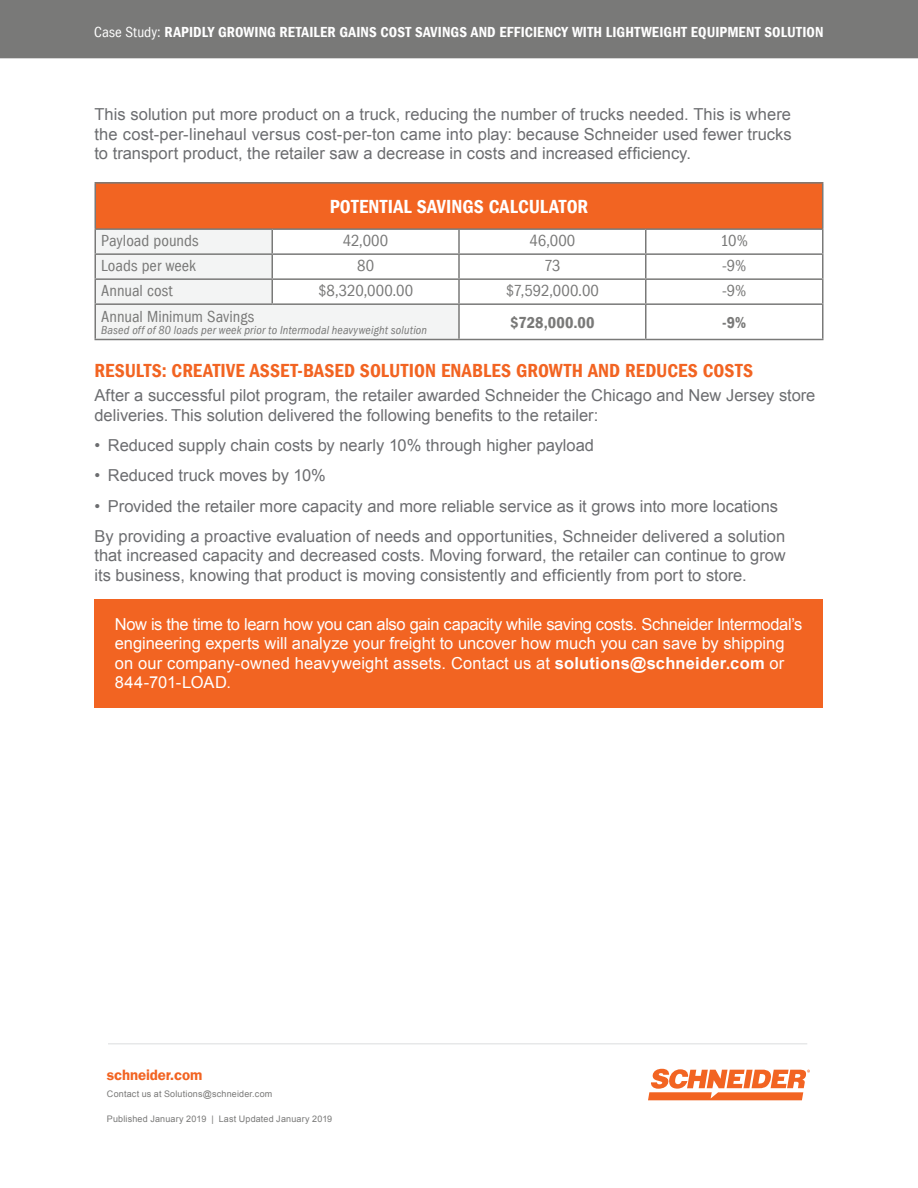
<style>
.page{position:relative;width:918px;height:1188px;background:#fff}
.page>*{position:absolute;margin:0;border:0;box-sizing:border-box;transform-origin:0 0}
.t1{font:19.5px "Franklin Gothic LT Com Dm Cn";letter-spacing:.005em;color:#f26422}
.t2{font:19.5px "Franklin Gothic LT Com Dm Cn";letter-spacing:.01em;color:#fff}
.t3{font:16.5px/19.5px "Arial";color:#6c6d70}
.t4{font:16.5px/19.5px "Arial";letter-spacing:-.005em;color:#fff}
.t5{font:condensed 16.5px "Franklin Gothic LT Com";color:#797978}
.t6{font:16.5px "Franklin Gothic LT Com Dm Cn";letter-spacing:.015em;color:#797978}
.t7{font:15px "Franklin Gothic LT Com Dm Cn";letter-spacing:.01em;color:#fff}
.t8{font:15px "Franklin Gothic LT Com Dm";letter-spacing:-.01em;color:#f26422}
.t9{font:italic condensed 12px "Franklin Gothic LT Com";letter-spacing:.015em;color:#797978}
.t10{font:9px "Arial";letter-spacing:.02em;color:#797978}
.s1{font-family:"Franklin Gothic LT Com";font-stretch:condensed}
.s2{font-weight:700}
</style>
<div class="page">
<div style="left:0;top:0;width:918px;height:58px;background:#797978"></div>
<svg style="left:648px;top:1069px;width:162px;height:31px"></svg>
<hr style="left:108px;top:1044px;width:699px;height:1px;background:#dcdddf">
<div style="left:94px;top:599px;width:730px;height:109px;background:#f26422"></div>
<div style="left:95px;top:183px;width:728px;height:46px;background:#f26422"></div>
<svg style="left:646px;top:230px;width:176px;height:109px"></svg>
<hr style="left:94px;top:182px;width:178px;height:2px;background:#797978">
<hr style="left:94px;top:184px;width:2px;height:44px;background:#797978">
<hr style="left:272px;top:182px;width:187px;height:2px;background:#797978">
<hr style="left:459px;top:182px;width:187px;height:2px;background:#797978">
<hr style="left:646px;top:182px;width:178px;height:2px;background:#797978">
<hr style="left:822px;top:184px;width:2px;height:44px;background:#797978">
<hr style="left:94px;top:228px;width:178px;height:2px;background:#797978">
<hr style="left:94px;top:230px;width:2px;height:23px;background:#797978">
<hr style="left:272px;top:228px;width:187px;height:2px;background:#797978">
<hr style="left:459px;top:228px;width:187px;height:2px;background:#797978">
<hr style="left:646px;top:228px;width:178px;height:2px;background:#797978">
<hr style="left:822px;top:230px;width:2px;height:23px;background:#797978">
<hr style="left:94px;top:253px;width:178px;height:2px;background:#797978">
<hr style="left:94px;top:255px;width:2px;height:23px;background:#797978">
<hr style="left:646px;top:253px;width:178px;height:2px;background:#797978">
<hr style="left:822px;top:255px;width:2px;height:23px;background:#797978">
<hr style="left:94px;top:278px;width:178px;height:2px;background:#797978">
<hr style="left:94px;top:280px;width:2px;height:23px;background:#797978">
<hr style="left:646px;top:278px;width:178px;height:2px;background:#797978">
<svg style="left:95px;top:229px;width:551px;height:110px"></svg>
<hr style="left:822px;top:280px;width:2px;height:23px;background:#797978">
<hr style="left:94px;top:303px;width:178px;height:2px;background:#797978">
<hr style="left:94px;top:305px;width:2px;height:34px;background:#797978">
<hr style="left:272px;top:303px;width:187px;height:2px;background:#797978">
<hr style="left:459px;top:303px;width:187px;height:2px;background:#797978">
<hr style="left:458px;top:305px;width:2px;height:34px;background:#797978">
<hr style="left:646px;top:303px;width:178px;height:2px;background:#797978">
<hr style="left:645px;top:305px;width:1px;height:34px;background:#797978">
<hr style="left:822px;top:305px;width:2px;height:34px;background:#797978">
<hr style="left:94px;top:339px;width:178px;height:1px;background:#797978">
<hr style="left:272px;top:339px;width:187px;height:1px;background:#797978">
<hr style="left:459px;top:339px;width:187px;height:1px;background:#797978">
<hr style="left:646px;top:339px;width:178px;height:1px;background:#797978">
<p class="t7" style="left:94px;top:24px;width:731px"><span class="s1">Case Study:</span> RAPIDLY GROWING RETAILER GAINS COST SAVINGS AND EFFICIENCY WITH LIGHTWEIGHT EQUIPMENT SOLUTION</p>
<p class="t3" style="left:94px;top:105px;width:699px;text-align:justify">This solution put more product on a truck, reducing the number of trucks needed. This is where the cost-per-linehaul versus cost-per-ton came into play: because Schneider used fewer trucks to transport product, the retailer saw a decrease in costs and increased efficiency.</p>
<p class="t2" style="left:330px;top:195px;width:260px">POTENTIAL SAVINGS CALCULATOR</p>
<p class="t5" style="left:101px;top:232px;width:99px">Payload pounds</p>
<p class="t5" style="left:343px;top:232px;width:47px">42,000</p>
<p class="t5" style="left:529px;top:232px;width:48px">46,000</p>
<p class="t5" style="left:721px;top:232px;width:29px">10%</p>
<p class="t5" style="left:101px;top:257px;width:96px">Loads per week</p>
<p class="t5" style="left:357px;top:257px;width:18px">80</p>
<p class="t5" style="left:544px;top:257px;width:18px">73</p>
<p class="t5" style="left:722px;top:257px;width:26px">-9%</p>
<p class="t5" style="left:101px;top:282px;width:73px">Annual cost</p>
<p class="t5" style="left:318px;top:282px;width:97px">$8,320,000.00</p>
<p class="t5" style="left:506px;top:282px;width:95px">$7,592,000.00</p>
<p class="t5" style="left:722px;top:282px;width:26px">-9%</p>
<p class="t5" style="left:101px;top:307px;width:154px">Annual Minimum Savings</p>
<p class="t9" style="left:101px;top:323px;width:327px">Based off of 80 loads per week prior to Intermodal heavyweight solution</p>
<p class="t6" style="left:510px;top:313px;width:86px">$728,000.00</p>
<p class="t6" style="left:722px;top:313px;width:25px">-9%</p>
<p class="t1" style="left:94px;top:360px;width:660px">RESULTS: CREATIVE ASSET-BASED SOLUTION ENABLES GROWTH AND REDUCES COSTS</p>
<p class="t3" style="left:94px;top:386px;width:723px">After a successful pilot program, the retailer awarded Schneider the Chicago and New Jersey store deliveries. This solution delivered the following benefits to the retailer:</p>
<p class="t3" style="left:94px;top:436px;width:501px">• Reduced supply chain costs by nearly 10% through higher payload</p>
<p class="t3" style="left:94px;top:466px;width:233px">• Reduced truck moves by 10%</p>
<p class="t3" style="left:94px;top:491px;width:692px;line-height:30.3px">• Provided the retailer more capacity and more reliable service as it grows into more locations<br>By providing a proactive evaluation of needs and opportunities, Schneider delivered a solution</p>
<p class="t3" style="left:94px;top:546px;width:693px">that increased capacity and decreased costs. Moving forward, the retailer can continue to grow its business, knowing that product is moving consistently and efficiently from port to store.</p>
<p class="t4" style="left:115px;top:615px;width:689px">Now is the time to learn how you can also gain capacity while saving costs. Schneider Intermodal’s engineering experts will analyze your freight to uncover how much you can save by shipping on our company-owned heavyweight assets. Contact us at <span class="s2">solutions@schneider.com</span> or 844-701-LOAD.</p>
<p class="t8" style="left:107px;top:1066px;width:97px">schneider.com</p>
<p class="t10" style="left:107px;top:1088px;width:167px">Contact us at Solutions@schneider.com</p>
<p class="t10" style="left:107px;top:1113px;width:227px">Published January 2019 | Last Updated January 2019</p>
</div>
